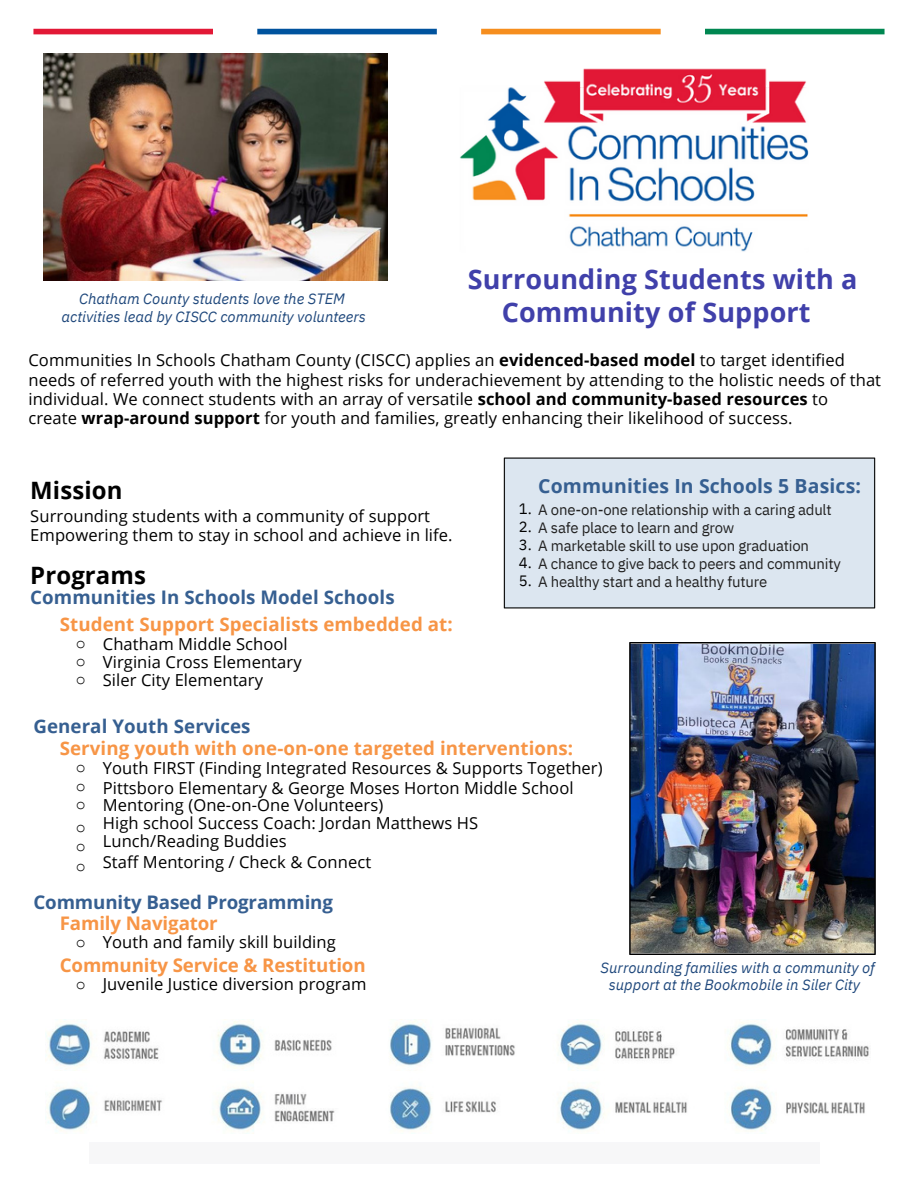
<style>
.page{position:relative;width:918px;height:1188px;background:#fff}
.page>*{position:absolute;margin:0;border:0;box-sizing:border-box;transform-origin:0 0}
.t1{font:700 27px "Open Sans";letter-spacing:.005em;color:#4040aa}
.t2{font:700 24px "Open Sans";letter-spacing:.005em;color:#000}
.t3{font:700 19.5px "Open Sans";letter-spacing:.005em;color:#365f91}
.t4{font:700 18.75px "Open Sans";letter-spacing:.005em;color:#f79546}
.t5{font:700 18.75px "Open Sans";letter-spacing:.005em;color:#365f91}
.t6{font:16.5px/19.2px "Open Sans";letter-spacing:.005em;color:#000}
.t7{font:16.5px/18px "Courier New";color:#000;text-align:justify}
.t8{font:15px "IBM Plex Sans";letter-spacing:-.015em;color:#212121}
.t9{font:italic 15px "IBM Plex Sans";color:#1f487c}
.s1{font-weight:700}
.s2{color:#000}
</style>
<div class="page">
<img style="left:43px;top:54px;width:344px;height:226px">
<div style="left:503px;top:457px;width:373px;height:152px;background:#dce6f0"></div>
<img style="left:629px;top:643px;width:246px;height:311px">
<img style="left:46px;top:1019px;width:823px;height:115px">
<div style="left:33px;top:29px;width:180px;height:5px;background:#e21836"></div>
<div style="left:257px;top:29px;width:180px;height:5px;background:#00539e"></div>
<div style="left:481px;top:29px;width:180px;height:5px;background:#f68e1e"></div>
<div style="left:705px;top:29px;width:180px;height:5px;background:#008751"></div>
<img style="left:460px;top:68px;width:349px;height:184px">
<p class="t9" style="left:79px;top:289px;width:267px">Chatham County students love the STEM</p>
<p class="t9" style="left:61px;top:306px;width:306px">activities lead by CISCC community volunteers</p>
<p class="t1" style="left:468px;top:260px;width:391px">Surrounding Students with a</p>
<p class="t1" style="left:502px;top:293px;width:311px">Community of Support</p>
<h1 class="t6" style="left:28px;top:350px;width:854px">Communities In Schools Chatham County (CISCC) applies an <span class="s1">evidenced-based model</span> to target identified needs of referred youth with the highest risks for underachievement by attending to the holistic needs of that individual. We connect students with an array of versatile <span class="s1">school and community-based resources</span> to<br>create <span class="s1">wrap-around support</span> for youth and families, greatly enhancing their likelihood of success.</h1>
<p class="t2" style="left:30px;top:473px;width:94px">Mission</p>
<p class="t6" style="left:30px;top:506px;width:424px">Surrounding students with a community of support<br>Empowering them to stay in school and achieve in life.</p>
<p class="t2" style="left:30px;top:558px;width:117px">Programs</p>
<p class="t5" style="left:30px;top:584px;width:366px">Communities In Schools Model Schools</p>
<p class="t6" style="left:103px;top:635px;width:200px;line-height:18px">Chatham Middle School<br>Virginia Cross Elementary<br>Siler City Elementary</p>
<p class="t4" style="left:60px;top:611px;width:395px">Student Support Specialists embedded at:</p>
<p class="t7" style="left:76px;top:635px;width:11px">o o o</p>
<p class="t3" style="left:538px;top:472px;width:324px">Communities In Schools 5 Basics:</p>
<p class="t8" style="left:519px;top:500px;width:314px"><span class="s2">1.</span> A one-on-one relationship with a caring adult</p>
<p class="t8" style="left:519px;top:518px;width:217px"><span class="s2">2.</span> A safe place to learn and grow</p>
<p class="t8" style="left:519px;top:536px;width:292px"><span class="s2">3.</span> A marketable skill to use upon graduation</p>
<p class="t8" style="left:519px;top:554px;width:323px"><span class="s2">4.</span> A chance to give back to peers and community</p>
<p class="t8" style="left:519px;top:572px;width:250px"><span class="s2">5.</span> A healthy start and a healthy future</p>
<p class="t5" style="left:33px;top:713px;width:219px">General Youth Services</p>
<h2 class="t4" style="left:60px;top:735px;width:515px">Serving youth with one-on-one targeted interventions:</h2>
<p class="t6" style="left:103px;top:758px;width:501px">Youth FIRST (Finding Integrated Resources &amp; Supports Together)</p>
<h3 class="t7" style="left:76px;top:759px;width:11px">o</h3>
<h3 class="t7" style="left:76px;top:796px;width:11px">o</h3>
<h3 class="t7" style="left:76px;top:818px;width:11px">o</h3>
<p class="t7" style="left:76px;top:838px;width:11px">o</p>
<p class="t7" style="left:76px;top:858px;width:11px">o</p>
<p class="t7" style="left:76px;top:778px;width:11px">o</p>
<p class="t6" style="left:103px;top:778px;width:472px">Pittsboro Elementary &amp; George Moses Horton Middle School</p>
<p class="t6" style="left:103px;top:796px;width:377px;line-height:18px">Mentoring (One-on-One Volunteers)<br>High school Success Coach: Jordan Matthews HS<br>Lunch/Reading Buddies</p>
<h1 class="t6" style="left:103px;top:852px;width:270px">Staff Mentoring / Check &amp; Connect</h1>
<h3 class="t5" style="left:33px;top:889px;width:301px">Community Based Programming</h3>
<h3 class="t4" style="left:60px;top:910px;width:160px">Family Navigator</h3>
<p class="t6" style="left:103px;top:932px;width:234px">Youth and family skill building</p>
<p class="t7" style="left:76px;top:933px;width:11px">o</p>
<p class="t7" style="left:76px;top:975px;width:11px">o</p>
<p class="t4" style="left:60px;top:952px;width:308px">Community Service &amp; Restitution</p>
<p class="t6" style="left:103px;top:974px;width:265px">Juvenile Justice diversion program</p>
<p class="t9" style="left:601px;top:957px;width:276px">Surrounding families with a community of</p>
<p class="t9" style="left:609px;top:975px;width:253px">support at the Bookmobile in Siler City</p>
</div>
